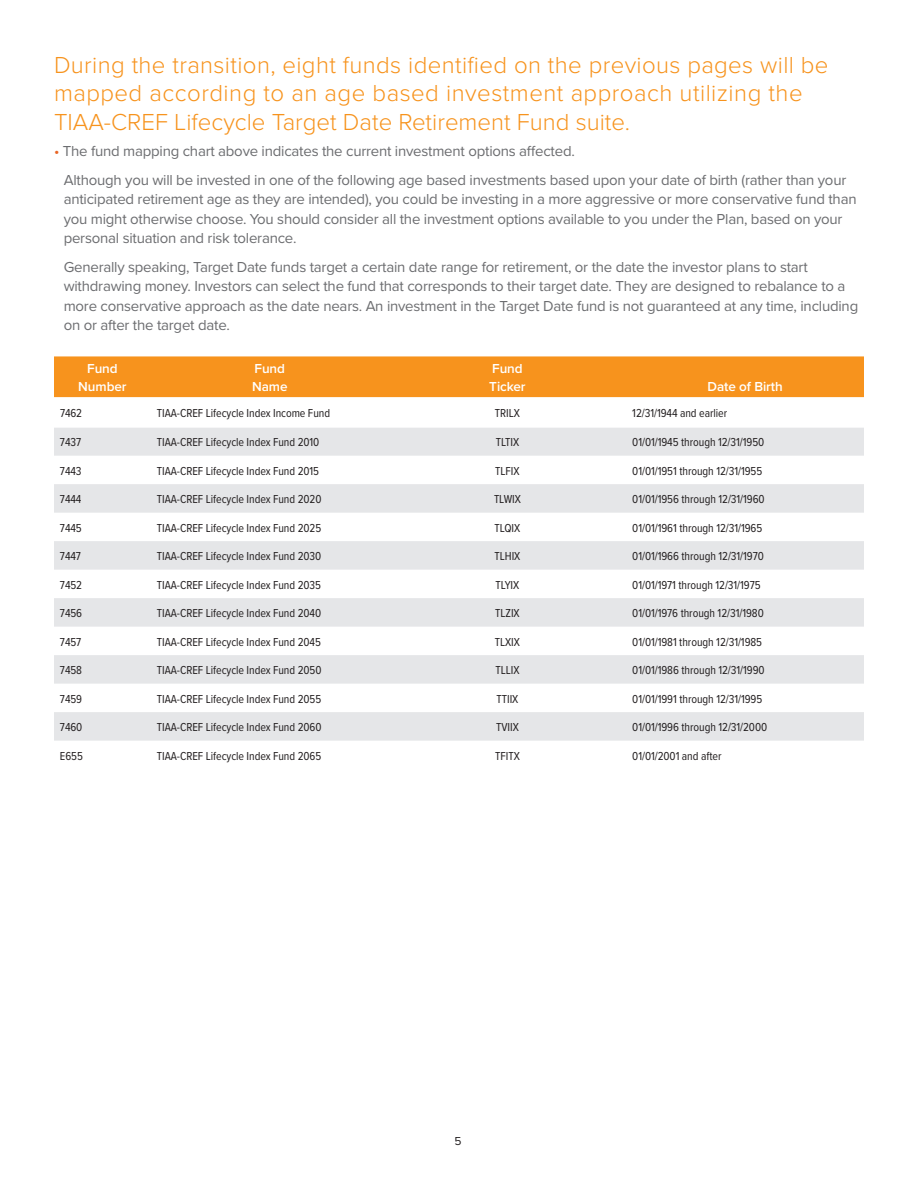
<style>
.page{position:relative;width:918px;height:1188px;background:#fff}
.page>*{position:absolute;margin:0;border:0;box-sizing:border-box;transform-origin:0 0}
.t1{font:300 24px/28.5px "Proxima Nova";letter-spacing:.015em;color:#f7931d}
.t2{font:15px/19.5px "Proxima Nova";letter-spacing:-.015em;color:#6c6d70}
.t3{font:600 13.5px/18px "Proxima Nova";letter-spacing:-.005em;color:#fff}
.t4{font:12px "Proxima Nova Cond";letter-spacing:-.005em;color:#231f20}
.t5{font:12px "Proxima Nova";color:#231f20}
.s1{color:#e86424}
</style>
<div class="page">
<div style="left:54px;top:356px;width:810px;height:41px;background:#f7931d"></div>
<svg style="left:54px;top:428px;width:810px;height:313px;fill:#e5e6e8"></svg>
<h1 class="t1" style="left:54px;top:51px;width:776px">During the transition, eight funds identified on the previous pages will be mapped according to an age based investment approach utilizing the<br>TIAA-CREF Lifecycle Target Date Retirement Fund suite.</h1>
<p class="t2" style="left:64px;top:136px;width:784px;line-height:28.5px;text-indent:-10px"><span class="s1">•</span> The fund mapping chart above indicates the current investment options affected.<br>Although you will be invested in one of the following age based investments based upon your date of birth (rather than your</p>
<p class="t2" style="left:64px;top:189px;width:794px">anticipated retirement age as they are intended), you could be investing in a more aggressive or more conservative fund than you might otherwise choose. You should consider all the investment options available to you under the Plan, based on your personal situation and risk tolerance.</p>
<p class="t2" style="left:64px;top:256px;width:796px">Generally speaking, Target Date funds target a certain date range for retirement, or the date the investor plans to start withdrawing money. Investors can select the fund that corresponds to their target date. They are designed to rebalance to a more conservative approach as the date nears. An investment in the Target Date fund is not guaranteed at any time, including on or after the target date.</p>
<p class="t3" style="left:78px;top:359px;width:50px;text-align:center">Fund<br>Number</p>
<p class="t3" style="left:252px;top:359px;width:37px">Fund<br>Name</p>
<p class="t3" style="left:489px;top:359px;width:38px">Fund<br>Ticker</p>
<p class="t3" style="left:707px;top:377px;width:77px">Date of Birth</p>
<p class="t4" style="left:60px;top:404px;width:24px">7462</p>
<p class="t4" style="left:157px;top:404px;width:175px">TIAA-CREF Lifecycle Index Income Fund</p>
<p class="t4" style="left:495px;top:404px;width:27px">TRILX</p>
<p class="t4" style="left:632px;top:404px;width:96px">12/31/1944 and earlier</p>
<p class="t4" style="left:60px;top:434px;width:23px">7437</p>
<p class="t4" style="left:157px;top:434px;width:164px">TIAA-CREF Lifecycle Index Fund 2010</p>
<p class="t4" style="left:496px;top:434px;width:25px">TLTIX</p>
<p class="t4" style="left:632px;top:434px;width:134px">01/01/1945 through 12/31/1950</p>
<p class="t4" style="left:60px;top:462px;width:23px">7443</p>
<p class="t4" style="left:157px;top:462px;width:164px">TIAA-CREF Lifecycle Index Fund 2015</p>
<p class="t4" style="left:495px;top:462px;width:26px">TLFIX</p>
<p class="t4" style="left:632px;top:462px;width:132px">01/01/1951 through 12/31/1955</p>
<p class="t4" style="left:60px;top:490px;width:23px">7444</p>
<p class="t4" style="left:157px;top:490px;width:166px">TIAA-CREF Lifecycle Index Fund 2020</p>
<p class="t4" style="left:494px;top:490px;width:28px">TLWIX</p>
<p class="t4" style="left:632px;top:490px;width:134px">01/01/1956 through 12/31/1960</p>
<p class="t4" style="left:60px;top:519px;width:23px">7445</p>
<p class="t4" style="left:157px;top:519px;width:166px">TIAA-CREF Lifecycle Index Fund 2025</p>
<p class="t4" style="left:495px;top:519px;width:27px">TLQIX</p>
<p class="t4" style="left:632px;top:519px;width:132px">01/01/1961 through 12/31/1965</p>
<p class="t4" style="left:60px;top:547px;width:23px">7447</p>
<p class="t4" style="left:157px;top:547px;width:166px">TIAA-CREF Lifecycle Index Fund 2030</p>
<p class="t4" style="left:495px;top:547px;width:27px">TLHIX</p>
<p class="t4" style="left:632px;top:547px;width:133px">01/01/1966 through 12/31/1970</p>
<p class="t4" style="left:60px;top:576px;width:24px">7452</p>
<p class="t4" style="left:157px;top:576px;width:166px">TIAA-CREF Lifecycle Index Fund 2035</p>
<p class="t4" style="left:496px;top:576px;width:25px">TLYIX</p>
<p class="t4" style="left:632px;top:576px;width:130px">01/01/1971 through 12/31/1975</p>
<p class="t4" style="left:60px;top:604px;width:24px">7456</p>
<p class="t4" style="left:157px;top:604px;width:166px">TIAA-CREF Lifecycle Index Fund 2040</p>
<p class="t4" style="left:495px;top:604px;width:26px">TLZIX</p>
<p class="t4" style="left:632px;top:604px;width:133px">01/01/1976 through 12/31/1980</p>
<p class="t4" style="left:60px;top:633px;width:23px">7457</p>
<p class="t4" style="left:157px;top:633px;width:166px">TIAA-CREF Lifecycle Index Fund 2045</p>
<p class="t4" style="left:495px;top:633px;width:27px">TLXIX</p>
<p class="t4" style="left:632px;top:633px;width:131px">01/01/1981 through 12/31/1985</p>
<p class="t4" style="left:60px;top:661px;width:24px">7458</p>
<p class="t4" style="left:157px;top:661px;width:166px">TIAA-CREF Lifecycle Index Fund 2050</p>
<p class="t4" style="left:495px;top:661px;width:25px">TLLIX</p>
<p class="t4" style="left:632px;top:661px;width:134px">01/01/1986 through 12/31/1990</p>
<p class="t4" style="left:60px;top:690px;width:24px">7459</p>
<p class="t4" style="left:157px;top:690px;width:166px">TIAA-CREF Lifecycle Index Fund 2055</p>
<p class="t4" style="left:497px;top:690px;width:23px">TTIIX</p>
<p class="t4" style="left:632px;top:690px;width:132px">01/01/1991 through 12/31/1995</p>
<p class="t4" style="left:60px;top:718px;width:24px">7460</p>
<p class="t4" style="left:157px;top:718px;width:166px">TIAA-CREF Lifecycle Index Fund 2060</p>
<p class="t4" style="left:496px;top:718px;width:24px">TVIIX</p>
<p class="t4" style="left:632px;top:718px;width:136px">01/01/1996 through 12/31/2000</p>
<p class="t4" style="left:60px;top:747px;width:25px">E655</p>
<p class="t4" style="left:157px;top:747px;width:166px">TIAA-CREF Lifecycle Index Fund 2065</p>
<p class="t4" style="left:495px;top:747px;width:26px">TFITX</p>
<p class="t4" style="left:632px;top:747px;width:91px">01/01/2001 and after</p>
<p class="t5" style="left:454px;top:1132px;width:9px">5</p>
</div>
